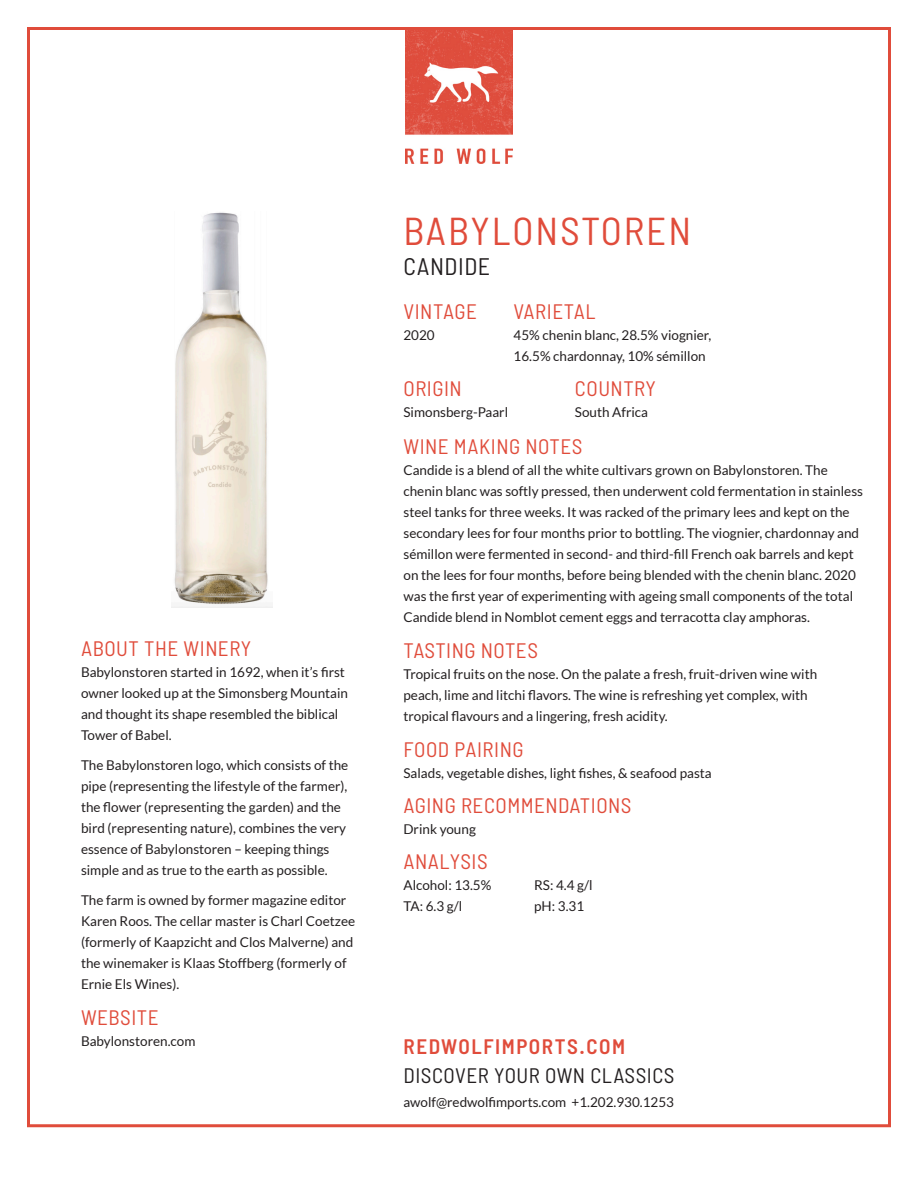
<style>
.page{position:relative;width:918px;height:1188px;background:#fff}
.page>*{position:absolute;margin:0;border:0;box-sizing:border-box;transform-origin:0 0}
.t1{font:semi-condensed 39px "Barlow";letter-spacing:.05em;color:#e04c3b}
.t2{font:semi-condensed 24px "Barlow";letter-spacing:.025em;color:#231f20}
.t3{font:semi-condensed 21px "Barlow";letter-spacing:.025em;color:#e04c3b}
.t4{font:semi-condensed 21px "Barlow";letter-spacing:.025em;color:#231f20}
.t5{font:600 semi-condensed 21px "Barlow";letter-spacing:.075em;color:#e04c3b}
.t6{font:13.5px/21px "Lato";color:#231f20}
</style>
<div class="page">
<img style="left:405px;top:31px;width:108px;height:133px">
<img style="left:172px;top:212px;width:100px;height:395px">
<p class="t3" style="left:81px;top:635px;width:172px">ABOUT THE WINERY</p>
<p class="t6" style="left:81px;top:661px;width:269px">Babylonstoren started in 1692, when it’s first owner looked up at the Simonsberg Mountain and thought its shape resembled the biblical Tower of Babel.</p>
<p class="t6" style="left:81px;top:754px;width:269px">The Babylonstoren logo, which consists of the pipe (representing the lifestyle of the farmer), the flower (representing the garden) and the bird (representing nature), combines the very essence of Babylonstoren – keeping things simple and as true to the earth as possible.</p>
<p class="t6" style="left:81px;top:889px;width:276px">The farm is owned by former magazine editor Karen Roos. The cellar master is Charl Coetzee (formerly of Kaapzicht and Clos Malverne) and the winemaker is Klaas Stoffberg (formerly of Ernie Els Wines).</p>
<p class="t3" style="left:81px;top:1004px;width:79px">WEBSITE</p>
<p class="t6" style="left:81px;top:1030px;width:116px">Babylonstoren.com</p>
<p class="t1" style="left:404px;top:206px;width:289px">BABYLONSTOREN</p>
<p class="t2" style="left:404px;top:251px;width:88px">CANDIDE</p>
<p class="t3" style="left:404px;top:298px;width:75px">VINTAGE</p>
<p class="t6" style="left:404px;top:324px;width:33px">2020</p>
<p class="t3" style="left:514px;top:298px;width:83px">VARIETAL</p>
<p class="t6" style="left:514px;top:324px;width:199px">45% chenin blanc, 28.5% viognier,<br>16.5% chardonnay, 10% sémillon</p>
<p class="t3" style="left:404px;top:375px;width:60px">ORIGIN</p>
<p class="t6" style="left:404px;top:401px;width:106px">Simonsberg-Paarl</p>
<p class="t3" style="left:575px;top:375px;width:83px">COUNTRY</p>
<p class="t6" style="left:575px;top:401px;width:75px">South Africa</p>
<p class="t3" style="left:404px;top:433px;width:181px">WINE MAKING NOTES</p>
<p class="t6" style="left:404px;top:459px;width:461px">Candide is a blend of all the white cultivars grown on Babylonstoren. The chenin blanc was softly pressed, then underwent cold fermentation in stainless steel tanks for three weeks. It was racked of the primary lees and kept on the secondary lees for four months prior to bottling. The viognier, chardonnay and sémillon were fermented in second- and third-fill French oak barrels and kept on the lees for four months, before being blended with the chenin blanc. 2020 was the first year of experimenting with ageing small components of the total Candide blend in Nomblot cement eggs and terracotta clay amphoras.</p>
<p class="t3" style="left:404px;top:637px;width:136px">TASTING NOTES</p>
<p class="t6" style="left:404px;top:663px;width:415px">Tropical fruits on the nose. On the palate a fresh, fruit-driven wine with peach, lime and litchi flavors. The wine is refreshing yet complex, with tropical flavours and a lingering, fresh acidity.</p>
<p class="t3" style="left:404px;top:736px;width:121px">FOOD PAIRING</p>
<p class="t6" style="left:404px;top:762px;width:310px">Salads, vegetable dishes, light fishes, &amp; seafood pasta</p>
<p class="t3" style="left:404px;top:792px;width:230px">AGING RECOMMENDATIONS</p>
<p class="t6" style="left:404px;top:818px;width:74px">Drink young</p>
<p class="t3" style="left:404px;top:848px;width:86px">ANALYSIS</p>
<p class="t6" style="left:404px;top:874px;width:89px">Alcohol: 13.5%</p>
<p class="t6" style="left:404px;top:895px;width:60px">TA: 6.3 g/l</p>
<p class="t6" style="left:534px;top:874px;width:60px">RS: 4.4 g/l</p>
<p class="t6" style="left:534px;top:895px;width:52px">pH: 3.31</p>
<p class="t5" style="left:404px;top:1034px;width:223px">REDWOLFIMPORTS.COM</p>
<p class="t4" style="left:404px;top:1062px;width:273px">DISCOVER YOUR OWN CLASSICS</p>
<p class="t6" style="left:404px;top:1091px;width:272px">awolf@redwolfimports.com +1.202.930.1253</p>
</div>
